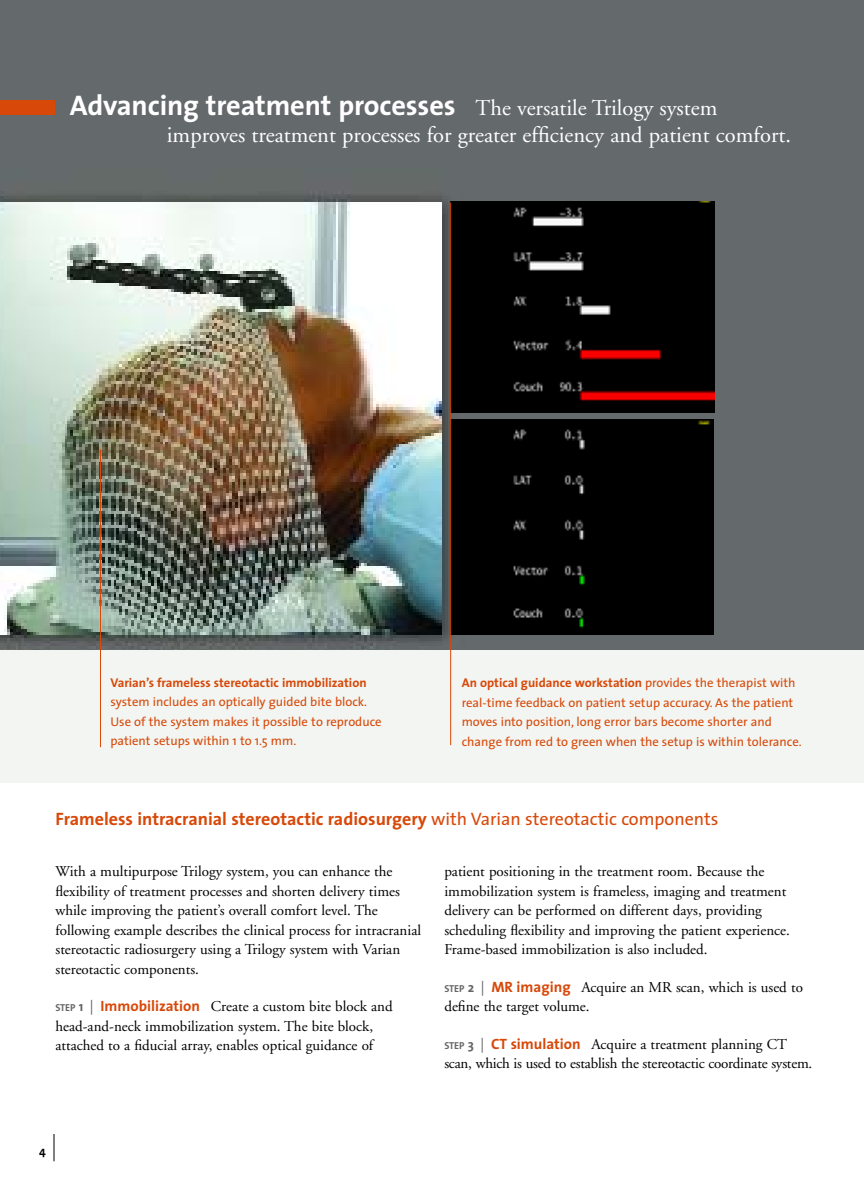
<style>
.page{position:relative;width:864px;height:1188px;background:#fff}
.page>*{position:absolute;margin:0;border:0;box-sizing:border-box;transform-origin:0 0}
.t1{font:700 28.5px "The Sans";letter-spacing:-.005em;color:#fff}
.t2{font:22.5px "Adobe Garamond";color:#fff}
.t3{font:700 18px "The Sans";color:#d74809}
.t4{font:15px/19.5px "Adobe Garamond";color:#000}
.t5{font:12.75px/19.5px "The Sans";color:#d74809}
.t6{font:700 12.75px "The Sans";color:#d74809}
.t7{font:700 12px "The Sans";color:#000}
.s1{font-family:"Adobe Garamond";font-weight:400;font-size:22.5px}
.s2{font-weight:700}
.s3{font-weight:400}
.s4{font-family:"The Sans Bold Caps";font-size:10.2px;color:#666}
.s5{font-family:"The Sans";font-weight:700;font-size:13.5px;color:#666}
.s6{font-family:"The Sans";font-size:14.85px;color:#666}
.s7{font-family:"The Sans";font-weight:700;color:#d74809}
</style>
<div class="page">
<img style="left:0;top:0;width:864px;height:650px">
<svg style="left:54px;top:1134px;width:1px;height:27px"></svg>
<div style="left:0;top:651px;width:864px;height:132px;background:#f2f5f1"></div>
<img style="left:451px;top:202px;width:263px;height:211px">
<hr style="left:100px;top:449px;width:1px;height:298px;background:#d74809">
<div style="left:0;top:100px;width:55px;height:15px;background:#d74809"></div>
<div style="left:451px;top:419px;width:263px;height:215px;background:#000"></div>
<hr style="left:450px;top:202px;width:1px;height:543px;background:#d74809">
<h1 class="t1" style="left:70px;top:94px;width:649px">Advancing treatment processes <span class="s1">The versatile Trilogy system</span></h1>
<h2 class="t2" style="left:167px;top:126px;width:626px">improves treatment processes for greater efficiency and patient comfort.</h2>
<p class="t6" style="left:110px;top:677px;width:258px">Varian’s frameless stereotactic immobilization</p>
<p class="t5" style="left:110px;top:693px;width:273px">system includes an optically guided bite block.<br>Use of the system makes it possible to reproduce patient setups within 1 to 1.5 mm.</p>
<p class="t5" style="left:462px;top:674px;width:342px"><span class="s2">An optical guidance workstation</span> provides the therapist with real-time feedback on patient setup accuracy. As the patient moves into position, long error bars become shorter and change from red to green when the setup is within tolerance.</p>
<p class="t3" style="left:56px;top:812px;width:664px">Frameless intracranial stereotactic radiosurgery <span class="s3">with Varian stereotactic components</span></p>
<p class="t4" style="left:56px;top:863px;width:367px">With a multipurpose Trilogy system, you can enhance the flexibility of treatment processes and shorten delivery times while improving the patient’s overall comfort level. The following example describes the clinical process for intracranial stereotactic radiosurgery using a Trilogy system with Varian stereotactic components.</p>
<p class="t4" style="left:56px;top:998px;width:339px"><span class="s4">STEP</span> <span class="s5">1</span> <span class="s6">|</span> <span class="s7">Immobilization</span> Create a custom bite block and head-and-neck immobilization system. The bite block, attached to a fiducial array, enables optical guidance of</p>
<p class="t4" style="left:444px;top:863px;width:347px">patient positioning in the treatment room. Because the immobilization system is frameless, imaging and treatment delivery can be performed on different days, providing scheduling flexibility and improving the patient experience.<br>Frame-based immobilization is also included.</p>
<p class="t4" style="left:444px;top:979px;width:360px"><span class="s4">STEP</span> <span class="s5">2</span> <span class="s6">|</span> <span class="s7">MR imaging</span> Acquire an MR scan, which is used to define the target volume.</p>
<p class="t4" style="left:444px;top:1036px;width:370px"><span class="s4">STEP</span> <span class="s5">3</span> <span class="s6">|</span> <span class="s7">CT simulation</span> Acquire a treatment planning CT scan, which is used to establish the stereotactic coordinate system.</p>
<p class="t7" style="left:39px;top:1146px;width:8px">4</p>
</div>
